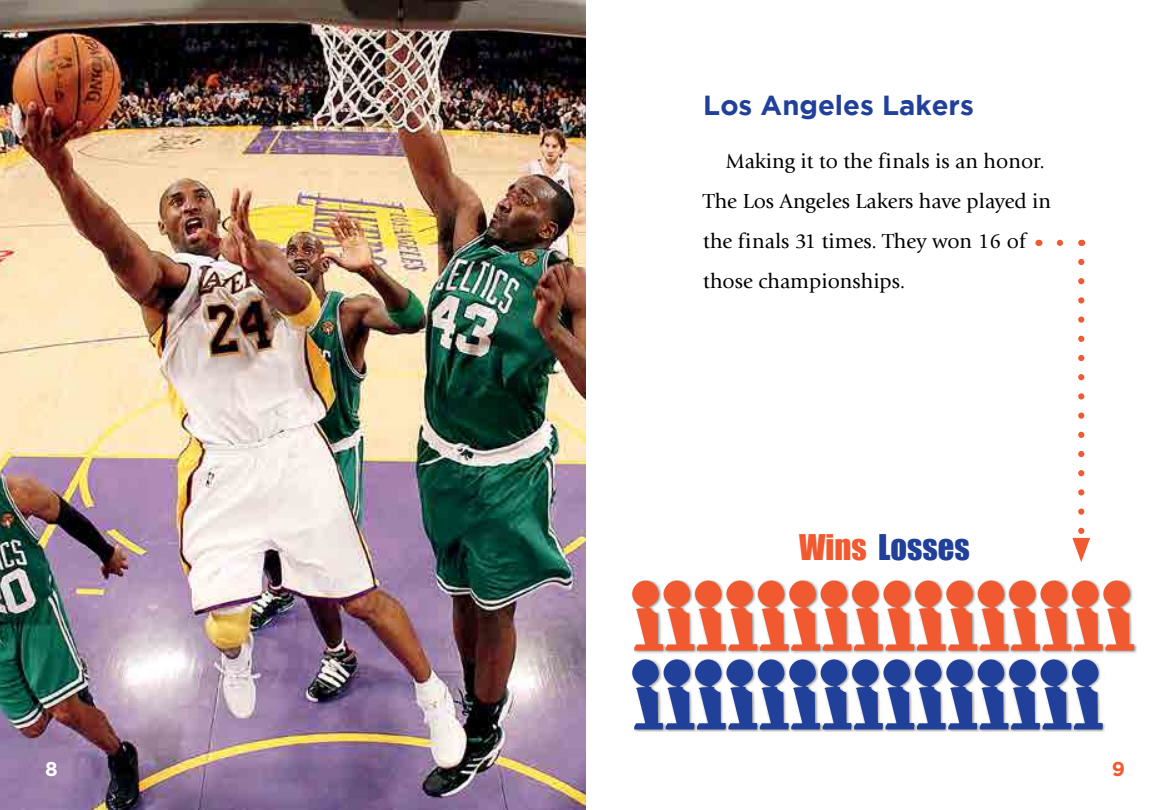
<style>
.page{position:relative;width:1170px;height:810px;background:#fff}
.page>*{position:absolute;margin:0;border:0;box-sizing:border-box;transform-origin:0 0}
.t1{font:32.5px "Impact";color:#21409a}
.t2{font:700 27.5px "Gotham";color:#21409a}
.t3{font:21.25px/40px "Giovanni";color:#000}
.t4{font:700 20px "Gotham";color:#f15a31}
.t5{font:700 20px "Gotham";color:#fff}
.s1{color:#f15a31}
</style>
<div class="page">
<img style="left:0;top:0;width:586px;height:810px">
<svg style="left:1060px;top:240px;width:3px;height:6px"></svg>
<svg style="left:1072px;top:262px;width:18px;height:300px"></svg>
<div style="left:1102px;top:580px;width:35px;height:73px;background:#000;opacity:.4"></div>
<div style="left:1071px;top:580px;width:35px;height:73px;background:#000;opacity:.4"></div>
<div style="left:1040px;top:580px;width:35px;height:73px;background:#000;opacity:.4"></div>
<div style="left:1008px;top:580px;width:35px;height:73px;background:#000;opacity:.4"></div>
<div style="left:977px;top:580px;width:35px;height:73px;background:#000;opacity:.4"></div>
<div style="left:945px;top:580px;width:35px;height:73px;background:#000;opacity:.4"></div>
<div style="left:914px;top:580px;width:35px;height:73px;background:#000;opacity:.4"></div>
<div style="left:883px;top:580px;width:35px;height:73px;background:#000;opacity:.4"></div>
<div style="left:851px;top:580px;width:35px;height:73px;background:#000;opacity:.4"></div>
<div style="left:820px;top:580px;width:35px;height:73px;background:#000;opacity:.4"></div>
<div style="left:788px;top:580px;width:35px;height:73px;background:#000;opacity:.4"></div>
<div style="left:757px;top:580px;width:35px;height:73px;background:#000;opacity:.4"></div>
<div style="left:726px;top:580px;width:35px;height:73px;background:#000;opacity:.4"></div>
<div style="left:694px;top:580px;width:35px;height:73px;background:#000;opacity:.4"></div>
<div style="left:663px;top:580px;width:35px;height:73px;background:#000;opacity:.4"></div>
<div style="left:631px;top:580px;width:35px;height:73px;background:#000;opacity:.4"></div>
<svg style="left:632px;top:581px;width:502px;height:70px"></svg>
<div style="left:1071px;top:659px;width:35px;height:73px;background:#000;opacity:.4"></div>
<div style="left:1040px;top:659px;width:35px;height:73px;background:#000;opacity:.4"></div>
<div style="left:1008px;top:659px;width:35px;height:73px;background:#000;opacity:.4"></div>
<div style="left:977px;top:659px;width:35px;height:73px;background:#000;opacity:.4"></div>
<div style="left:945px;top:659px;width:35px;height:73px;background:#000;opacity:.4"></div>
<div style="left:914px;top:659px;width:35px;height:73px;background:#000;opacity:.4"></div>
<div style="left:883px;top:659px;width:35px;height:73px;background:#000;opacity:.4"></div>
<div style="left:851px;top:659px;width:35px;height:73px;background:#000;opacity:.4"></div>
<div style="left:820px;top:659px;width:35px;height:73px;background:#000;opacity:.4"></div>
<div style="left:788px;top:659px;width:35px;height:73px;background:#000;opacity:.4"></div>
<div style="left:757px;top:659px;width:35px;height:73px;background:#000;opacity:.4"></div>
<div style="left:726px;top:659px;width:35px;height:73px;background:#000;opacity:.4"></div>
<div style="left:694px;top:659px;width:35px;height:73px;background:#000;opacity:.4"></div>
<div style="left:663px;top:659px;width:35px;height:73px;background:#000;opacity:.4"></div>
<div style="left:631px;top:659px;width:35px;height:73px;background:#000;opacity:.4"></div>
<svg style="left:632px;top:659px;width:471px;height:70px"></svg>
<p class="t5" style="left:45px;top:758px;width:14px">8</p>
<p class="t2" style="left:703px;top:89px;width:272px">Los Angeles Lakers</p>
<p class="t3" style="left:703px;top:142px;width:349px;text-indent:23px">Making it to the finals is an honor.<br>The Los Angeles Lakers have played in the finals 31 times. They won 16 of those championships.</p>
<h1 class="t1" style="left:799px;top:522px;width:172px"><span class="s1">Wins</span> Losses</h1>
<p class="t4" style="left:1112px;top:758px;width:15px">9</p>
</div>
